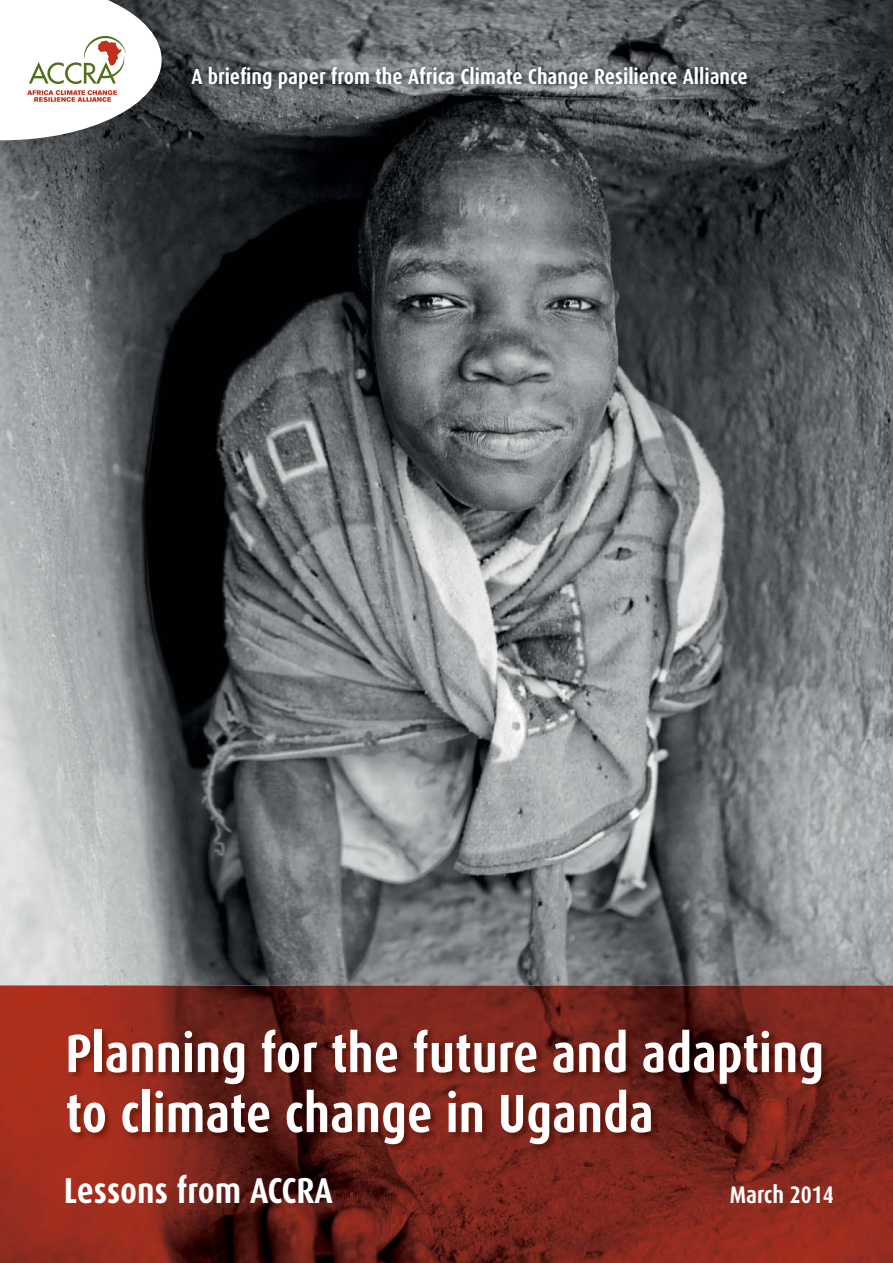
<style>
.page{position:relative;width:893px;height:1263px;background:#fff}
.page>*{position:absolute;margin:0;border:0;box-sizing:border-box;transform-origin:0 0}
.t1{font:700 54px/60px "Dax Condensed";color:#fff}
.t2{font:700 36px "Dax Condensed";color:#fff}
.t3{font:700 24px "Dax Condensed";color:#fff}
.t4{font:700 21.75px "Dax Condensed";color:#fff}
</style>
<div class="page">
<img style="left:0;top:0;width:893px;height:985px">
<img style="left:0;top:985px;width:105px;height:278px">
<img style="left:105px;top:985px;width:788px;height:47px">
<img style="left:790px;top:1032px;width:103px;height:231px">
<img style="left:105px;top:1152px;width:685px;height:111px">
<img style="left:186px;top:61px;width:569px;height:34px">
<svg style="left:0;top:0;width:162px;height:140px"></svg>
<img style="left:67px;top:1029px;width:762px;height:123px">
<p class="t4" style="left:191px;top:66px;width:558px">A briefing paper from the Africa Climate Change Resilience Alliance</p>
<h1 class="t1" style="left:65px;top:1026px;width:760px">Planning for the future and adapting to climate change in Uganda</h1>
<h2 class="t2" style="left:64px;top:1173px;width:271px">Lessons from ACCRA</h2>
<p class="t3" style="left:730px;top:1183px;width:106px">March 2014</p>
</div>
